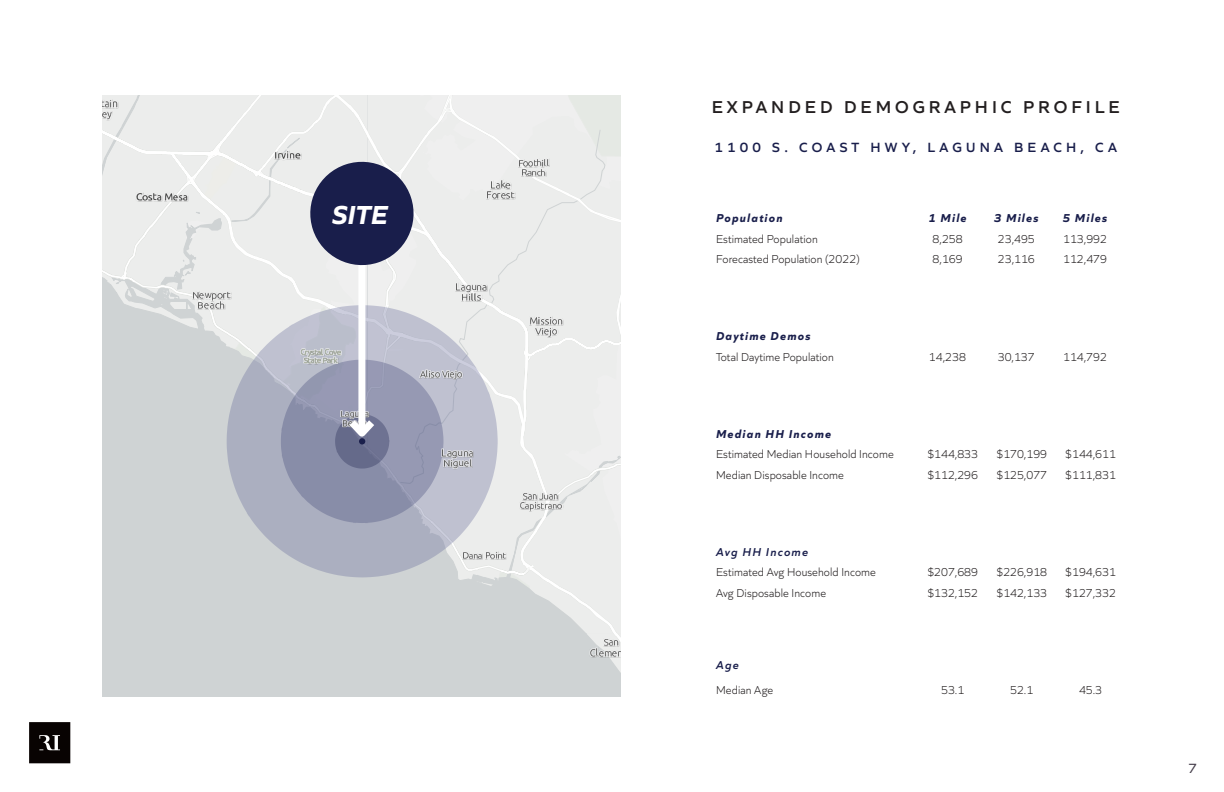
<style>
.page{position:relative;width:1224px;height:792px;background:#fff}
.page>*{position:absolute;margin:0;border:0;box-sizing:border-box;transform-origin:0 0}
.Paragraph{font:italic 700 27.3px "Quiet Sans";color:#fff}
.Paragraph-2{font:600 18px "Quiet Sans";letter-spacing:.22em;color:#231f20}
.Paragraph-3{font:600 14px "Quiet Sans";letter-spacing:.3em;color:#191e4b}
.Paragraph-4{font:14px "Quiet Sans";color:#453e4b}
.t1{font:300 12px "Quiet Sans";letter-spacing:.01em;color:#231f20;scale:.94 1}
.Paragraph-5{font:italic 700 12px "Quiet Sans";letter-spacing:.1em;color:#191e4b}
.Paragraph-6{font:italic 600 12px "Quiet Sans";letter-spacing:.1em;color:#191e4b}
</style>
<div class="page">
<div style="left:103px;top:597px;width:265px;height:37px;background:#cfd3d4"></div>
<svg style="left:368px;top:597px;width:253px;height:37px;background:#d5d8d9"></svg>
<div style="left:103px;top:634px;width:518px;height:63px;background:#cfd3d4"></div>
<svg style="left:29px;top:722px;width:41px;height:41px;background:#1b1615"></svg>
<svg style="left:103px;top:95px;width:518px;height:502px;background:#d0d2d7"></svg>
<p class="Paragraph" style="left:332px;top:193px;width:57px">SITE</p>
<p class="Paragraph-2" style="left:712px;top:93px;width:410px">EXPANDED DEMOGRAPHIC PROFILE</p>
<p class="Paragraph-3" style="left:714px;top:136px;width:404px">1100 S. COAST HWY, LAGUNA BEACH, CA</p>
<p class="Paragraph-5" style="left:716px;top:209px;width:68px">Population</p>
<p class="Paragraph-5" style="left:929px;top:209px;width:40px">1 Mile</p>
<p class="Paragraph-5" style="left:994px;top:209px;width:46px">3 Miles</p>
<p class="Paragraph-5" style="left:1063px;top:209px;width:46px">5 Miles</p>
<p class="t1" style="left:716px;top:230px;width:110px">Estimated Population</p>
<p class="t1" style="left:933px;top:230px;width:33px">8,258</p>
<p class="t1" style="left:998px;top:230px;width:41px">23,495</p>
<p class="t1" style="left:1063px;top:230px;width:48px">113,992</p>
<p class="t1" style="left:716px;top:250px;width:155px">Forecasted Population (2022)</p>
<p class="t1" style="left:933px;top:250px;width:33px">8,169</p>
<p class="t1" style="left:998px;top:250px;width:41px">23,116</p>
<p class="t1" style="left:1063px;top:250px;width:48px">112,479</p>
<p class="Paragraph-5" style="left:716px;top:327px;width:96px">Daytime Demos</p>
<p class="t1" style="left:716px;top:348px;width:127px">Total Daytime Population</p>
<p class="t1" style="left:929px;top:348px;width:41px">14,238</p>
<p class="t1" style="left:998px;top:348px;width:41px">30,137</p>
<p class="t1" style="left:1063px;top:348px;width:48px">114,792</p>
<p class="Paragraph-5" style="left:716px;top:424px;width:117px">Median HH Income</p>
<p class="t1" style="left:716px;top:446px;width:191px">Estimated Median Household Income</p>
<p class="t1" style="left:927px;top:446px;width:55px">$144,833</p>
<p class="t1" style="left:996px;top:446px;width:55px">$170,199</p>
<p class="t1" style="left:1065px;top:446px;width:55px">$144,611</p>
<p class="t1" style="left:716px;top:466px;width:138px">Median Disposable Income</p>
<p class="t1" style="left:927px;top:466px;width:55px">$112,296</p>
<p class="t1" style="left:996px;top:466px;width:55px">$125,077</p>
<p class="t1" style="left:1065px;top:466px;width:55px">$111,831</p>
<p class="Paragraph-6" style="left:716px;top:543px;width:94px">Avg HH Income</p>
<p class="t1" style="left:716px;top:564px;width:172px">Estimated Avg Household Income</p>
<p class="t1" style="left:927px;top:564px;width:55px">$207,689</p>
<p class="t1" style="left:996px;top:564px;width:55px">$226,918</p>
<p class="t1" style="left:1065px;top:564px;width:55px">$194,631</p>
<p class="t1" style="left:716px;top:584px;width:119px">Avg Disposable Income</p>
<p class="t1" style="left:927px;top:584px;width:55px">$132,152</p>
<p class="t1" style="left:996px;top:584px;width:55px">$142,133</p>
<p class="t1" style="left:1065px;top:584px;width:55px">$127,332</p>
<p class="Paragraph-6" style="left:716px;top:656px;width:24px">Age</p>
<p class="t1" style="left:716px;top:682px;width:62px">Median Age</p>
<p class="t1" style="left:941px;top:682px;width:26px">53.1</p>
<p class="t1" style="left:1010px;top:682px;width:26px">52.1</p>
<p class="t1" style="left:1079px;top:682px;width:26px">45.3</p>
<p class="Paragraph-4" style="left:1188px;top:758px;width:10px">7</p>
</div>
